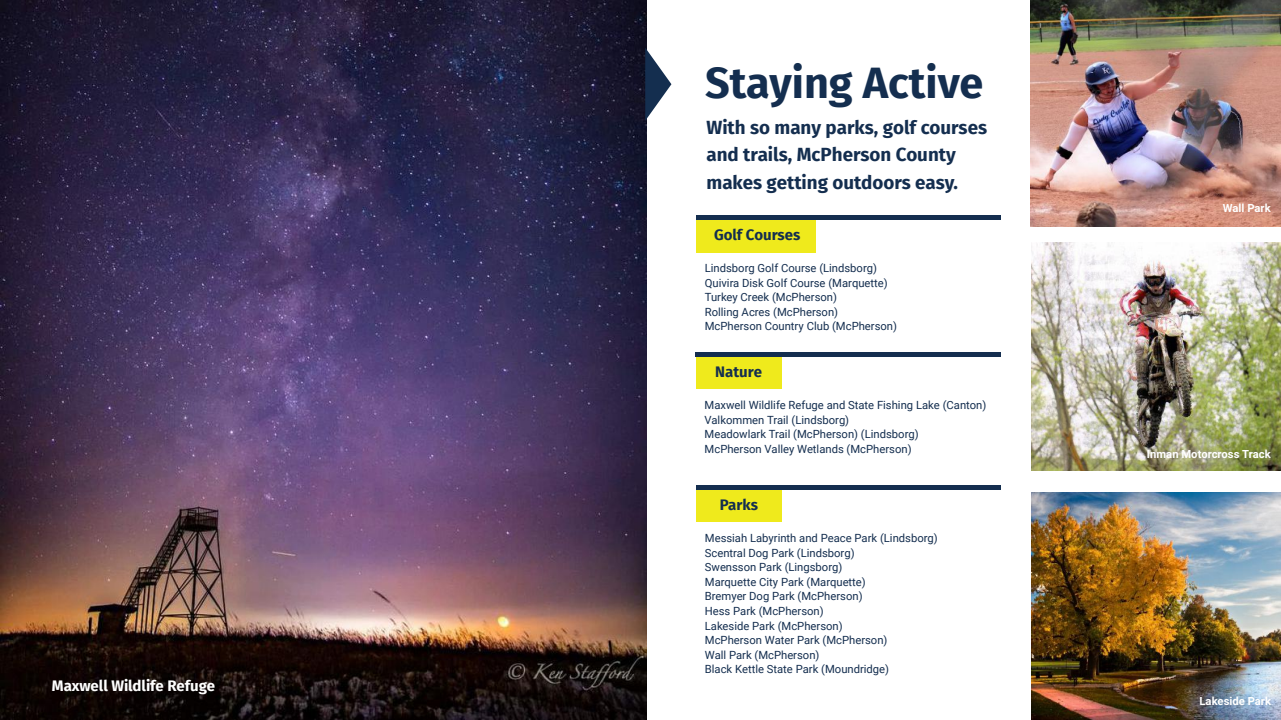
<style>
.page{position:relative;width:1281px;height:720px;background:#fff}
.page>*{position:absolute;margin:0;border:0;box-sizing:border-box;transform-origin:0 0}
.t1{font:700 43.12px "Fira Sans";color:#142e4f}
.t2{font:700 18.75px/27.2px "Fira Sans";color:#142e4f}
.t3{font:700 15px "Fira Sans";color:#142e4f}
.t4{font:700 15px "Fira Sans";color:#fff}
.t5{font:11.25px/14.6px "Roboto";color:#142e4f}
.t6{font:700 11.25px "Roboto";color:#fff}
</style>
<div class="page">
<div style="left:696px;top:219px;width:119px;height:34px;background:#efea1c"></div>
<img style="left:0;top:0;width:646px;height:720px">
<svg style="left:645px;top:48px;width:26px;height:73px"></svg>
<div style="left:695px;top:215px;width:174px;height:5px;background:#142e4f"></div>
<div style="left:869px;top:215px;width:131px;height:5px;background:#142e4f"></div>
<div style="left:696px;top:356px;width:85px;height:33px;background:#efea1c"></div>
<div style="left:695px;top:352px;width:174px;height:5px;background:#142e4f"></div>
<div style="left:869px;top:352px;width:131px;height:5px;background:#142e4f"></div>
<img style="left:1030px;top:0;width:250px;height:227px">
<img style="left:1031px;top:243px;width:249px;height:228px">
<img style="left:1031px;top:492px;width:249px;height:228px">
<div style="left:696px;top:489px;width:85px;height:33px;background:#efea1c"></div>
<div style="left:695px;top:485px;width:174px;height:5px;background:#142e4f"></div>
<div style="left:869px;top:485px;width:131px;height:5px;background:#142e4f"></div>
<h3 class="t4" style="left:52px;top:673px;width:165px">Maxwell Wildlife Refuge</h3>
<h1 class="t1" style="left:705px;top:46px;width:280px">Staying Active</h1>
<h2 class="t2" style="left:706px;top:113px;width:282px">With so many parks, golf courses and trails, McPherson County makes getting outdoors easy.</h2>
<h3 class="t3" style="left:714px;top:222px;width:88px">Golf Courses</h3>
<p class="t5" style="left:704px;top:261px;width:194px">Lindsborg Golf Course (Lindsborg)<br>Quivira Disk Golf Course (Marquette)<br>Turkey Creek (McPherson)<br>Rolling Acres (McPherson)<br>McPherson Country Club (McPherson)</p>
<h3 class="t3" style="left:715px;top:359px;width:48px">Nature</h3>
<p class="t5" style="left:704px;top:398px;width:283px">Maxwell Wildlife Refuge and State Fishing Lake (Canton)<br>Valkommen Trail (Lindsborg)<br>Meadowlark Trail (McPherson) (Lindsborg)<br>McPherson Valley Wetlands (McPherson)</p>
<h3 class="t3" style="left:719px;top:492px;width:40px">Parks</h3>
<p class="t5" style="left:704px;top:531px;width:234px">Messiah Labyrinth and Peace Park (Lindsborg)<br>Scentral Dog Park (Lindsborg)<br>Swensson Park (Lingsborg)<br>Marquette City Park (Marquette)<br>Bremyer Dog Park (McPherson)<br>Hess Park (McPherson)<br>Lakeside Park (McPherson)<br>McPherson Water Park (McPherson)<br>Wall Park (McPherson)<br>Black Kettle State Park (Moundridge)</p>
<p class="t6" style="left:1222px;top:202px;width:49px">Wall Park</p>
<p class="t6" style="left:1146px;top:447px;width:125px">Inman Motorcross Track</p>
<p class="t6" style="left:1199px;top:695px;width:73px">Lakeside Park</p>
</div>
